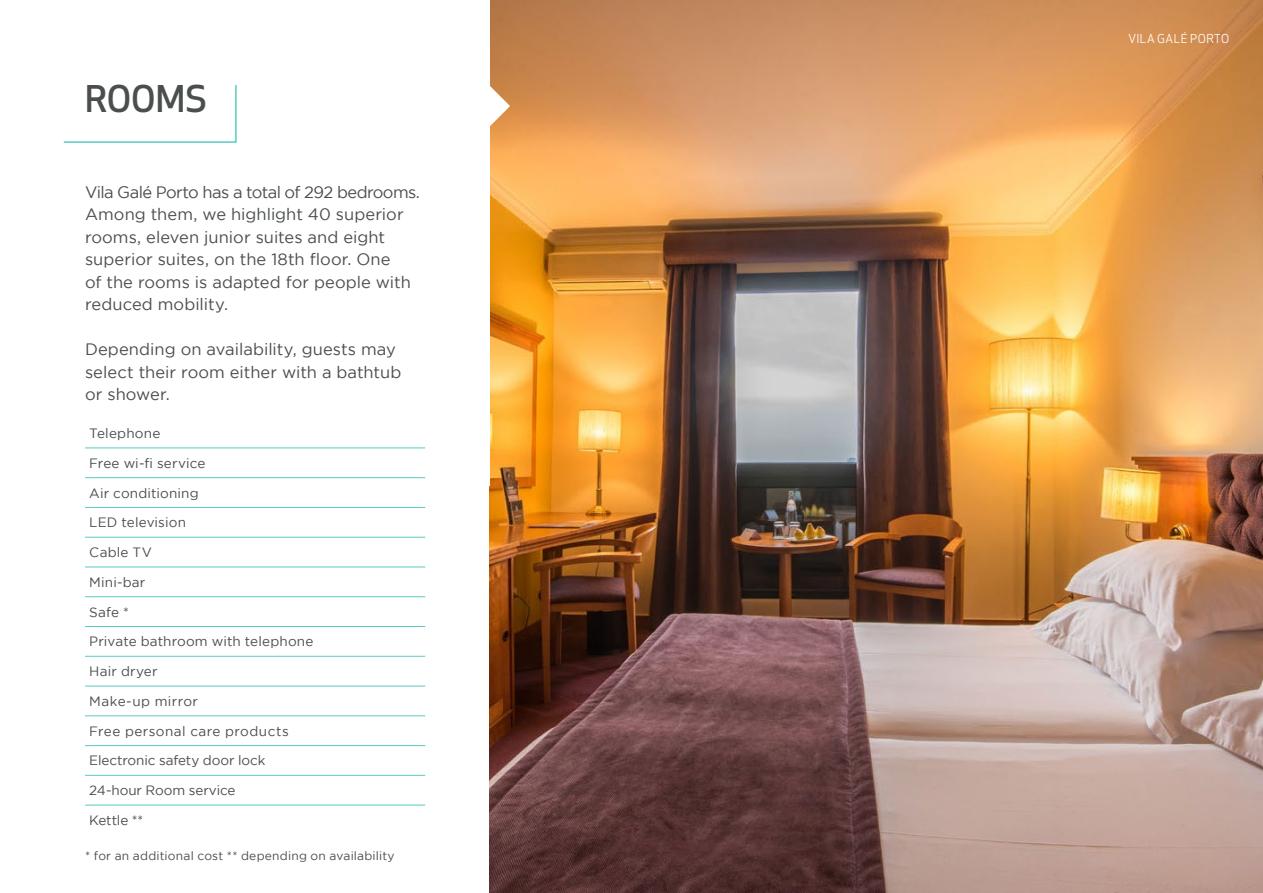
<style>
.page{position:relative;width:1263px;height:893px;background:#fff}
.page>*{position:absolute;margin:0;border:0;box-sizing:border-box;transform-origin:0 0}
.t1{font:500 36px "Apex New";color:#4a4e4f}
.t2{font:16.5px/22.5px "Gotham";color:#4a4e4f}
.t3{font:13.5px "Gotham";letter-spacing:.01em;color:#4a4e4f}
.t4{font:13.5px "Gotham";letter-spacing:-.01em;color:#4a4e4f}
.t5{font:13.5px "Gotham";letter-spacing:.035em;color:#4a4e4f}
.t6{font:13.5px "Gotham";letter-spacing:.03em;color:#4a4e4f}
.t7{font:12px "Gotham";letter-spacing:.015em;color:#4a4e4f}
.t8{font:12px "Apex New";letter-spacing:.04em;color:#fff}
</style>
<div class="page">
<img style="left:489px;top:0;width:774px;height:893px">
<svg style="left:489px;top:85px;width:21px;height:42px"></svg>
<svg style="left:63px;top:85px;width:174px;height:58px"></svg>
<hr style="left:85px;top:567px;width:340px;height:1px;background:#58ccc2">
<hr style="left:85px;top:596px;width:340px;height:1px;background:#58ccc2">
<hr style="left:85px;top:626px;width:340px;height:1px;background:#58ccc2">
<hr style="left:85px;top:656px;width:340px;height:1px;background:#58ccc2">
<hr style="left:85px;top:686px;width:340px;height:1px;background:#58ccc2">
<hr style="left:85px;top:715px;width:340px;height:1px;background:#58ccc2">
<hr style="left:85px;top:745px;width:340px;height:1px;background:#58ccc2">
<hr style="left:85px;top:775px;width:340px;height:1px;background:#58ccc2">
<hr style="left:85px;top:805px;width:340px;height:1px;background:#58ccc2">
<hr style="left:85px;top:447px;width:340px;height:1px;background:#58ccc2">
<hr style="left:85px;top:477px;width:340px;height:1px;background:#58ccc2">
<hr style="left:85px;top:507px;width:340px;height:1px;background:#58ccc2">
<hr style="left:85px;top:537px;width:340px;height:1px;background:#58ccc2">
<h1 class="t1" style="left:85px;top:75px;width:123px">ROOMS</h1>
<p class="t2" style="left:85px;top:180px;width:336px">Vila Galé Porto has a total of 292 bedrooms.<br>Among them, we highlight 40 superior rooms, eleven junior suites and eight superior suites, on the 18th floor. One<br>of the rooms is adapted for people with reduced mobility.</p>
<p class="t2" style="left:85px;top:338px;width:318px">Depending on availability, guests may select their room either with a bathtub or shower.</p>
<p class="t3" style="left:89px;top:426px;width:73px">Telephone</p>
<p class="t3" style="left:89px;top:455px;width:118px">Free wi-fi service</p>
<p class="t3" style="left:89px;top:485px;width:111px">Air conditioning</p>
<p class="t3" style="left:89px;top:515px;width:98px">LED television</p>
<p class="t3" style="left:89px;top:545px;width:64px">Cable TV</p>
<p class="t3" style="left:89px;top:575px;width:58px">Mini-bar</p>
<p class="t3" style="left:89px;top:604px;width:41px">Safe *</p>
<p class="t3" style="left:89px;top:634px;width:226px">Private bathroom with telephone</p>
<p class="t3" style="left:89px;top:664px;width:70px">Hair dryer</p>
<p class="t6" style="left:89px;top:694px;width:110px">Make-up mirror</p>
<p class="t5" style="left:89px;top:723px;width:201px">Free personal care products</p>
<p class="t4" style="left:89px;top:753px;width:178px">Electronic safety door lock</p>
<p class="t4" style="left:89px;top:783px;width:148px">24-hour Room service</p>
<p class="t3" style="left:89px;top:813px;width:56px">Kettle **</p>
<p class="t7" style="left:85px;top:849px;width:311px">* for an additional cost ** depending on availability</p>
<p class="t8" style="left:1128px;top:31px;width:102px">VILA GALÉ PORTO</p>
</div>
